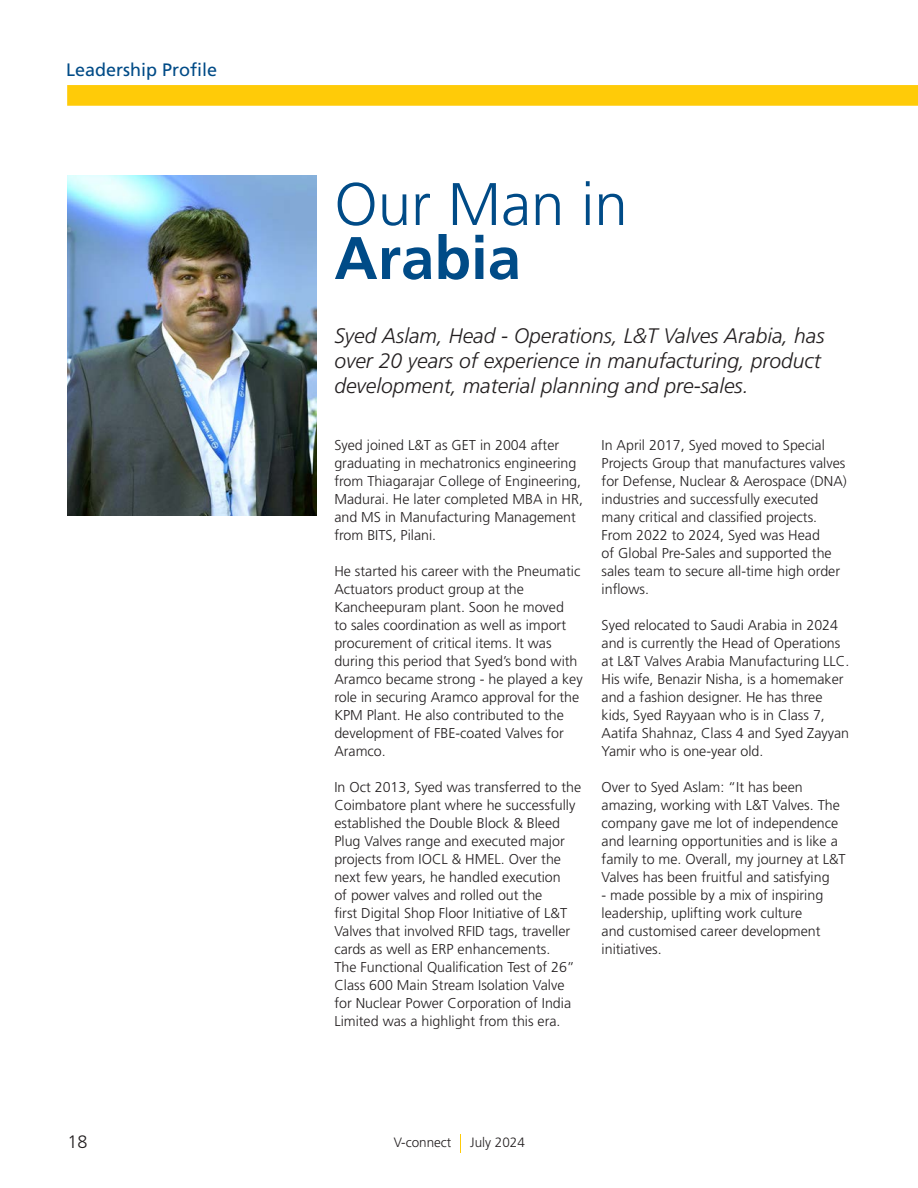
<style>
.page{position:relative;width:918px;height:1188px;background:#fff}
.page>*{position:absolute;margin:0;border:0;box-sizing:border-box;transform-origin:0 0}
.t1{font:300 60px "Frutiger LT Pro";color:#004b87}
.t2{font:700 60px "Frutiger LT Pro";color:#004b87}
.t3{font:italic 300 21px/25.2px "Frutiger LT Pro";color:#231f20}
.t4{font:18px "Frutiger LT Pro";color:#004b87}
.t5{font:300 18px "Frutiger LT Pro";color:#231f20}
.t6{font:300 14.25px/18px "Frutiger LT Pro";color:#231f20}
.t7{font:300 13.5px "Frutiger LT Pro";color:#231f20}
</style>
<div class="page">
<svg style="left:67px;top:85px;width:851px;height:21px;background:#ffcb0b"></svg>
<svg style="left:460px;top:1134px;width:1px;height:19px"></svg>
<img style="left:67px;top:176px;width:249px;height:340px">
<p class="t4" style="left:66px;top:59px;width:153px">Leadership Profile</p>
<p class="t1" style="left:334px;top:169px;width:295px">Our Man in</p>
<p class="t2" style="left:334px;top:223px;width:188px">Arabia</p>
<p class="t3" style="left:334px;top:323px;width:492px">Syed Aslam, Head - Operations, L&amp;T Valves Arabia, has over 20 years of experience in manufacturing, product development, material planning and pre-sales.</p>
<p class="t6" style="left:334px;top:436px;width:250px">Syed joined L&amp;T as GET in 2004 after graduating in mechatronics engineering from Thiagarajar College of Engineering, Madurai. He later completed MBA in HR, and MS in Manufacturing Management from BITS, Pilani.</p>
<p class="t6" style="left:334px;top:562px;width:250px">He started his career with the Pneumatic Actuators product group at the Kancheepuram plant. Soon he moved<br>to sales coordination as well as import procurement of critical items. It was during this period that Syed’s bond with Aramco became strong - he played a key role in securing Aramco approval for the KPM Plant. He also contributed to the development of FBE-coated Valves for Aramco.</p>
<p class="t6" style="left:334px;top:778px;width:248px">In Oct 2013, Syed was transferred to the Coimbatore plant where he successfully established the Double Block &amp; Bleed Plug Valves range and executed major projects from IOCL &amp; HMEL. Over the next few years, he handled execution<br>of power valves and rolled out the<br>first Digital Shop Floor Initiative of L&amp;T Valves that involved RFID tags, traveller cards as well as ERP enhancements.<br>The Functional Qualification Test of 26” Class 600 Main Stream Isolation Valve for Nuclear Power Corporation of India Limited was a highlight from this era.</p>
<p class="t6" style="left:602px;top:436px;width:247px">In April 2017, Syed moved to Special Projects Group that manufactures valves for Defense, Nuclear &amp; Aerospace (DNA) industries and successfully executed many critical and classified projects.<br>From 2022 to 2024, Syed was Head<br>of Global Pre-Sales and supported the sales team to secure all-time high order inflows.</p>
<p class="t6" style="left:602px;top:616px;width:249px">Syed relocated to Saudi Arabia in 2024 and is currently the Head of Operations at L&amp;T Valves Arabia Manufacturing LLC.<br>His wife, Benazir Nisha, is a homemaker and a fashion designer. He has three kids, Syed Rayyaan who is in Class 7, Aatifa Shahnaz, Class 4 and Syed Zayyan Yamir who is one-year old.</p>
<p class="t6" style="left:602px;top:778px;width:246px">Over to Syed Aslam: “It has been amazing, working with L&amp;T Valves. The company gave me lot of independence and learning opportunities and is like a family to me. Overall, my journey at L&amp;T Valves has been fruitful and satisfying</p>
<p class="t6" style="left:602px;top:886px;width:223px">- made possible by a mix of inspiring leadership, uplifting work culture and customised career development initiatives.</p>
<p class="t5" style="left:68px;top:1131px;width:22px">18</p>
<p class="t7" style="left:394px;top:1134px;width:59px">V-connect</p>
<p class="t7" style="left:470px;top:1134px;width:56px">July 2024</p>
</div>
